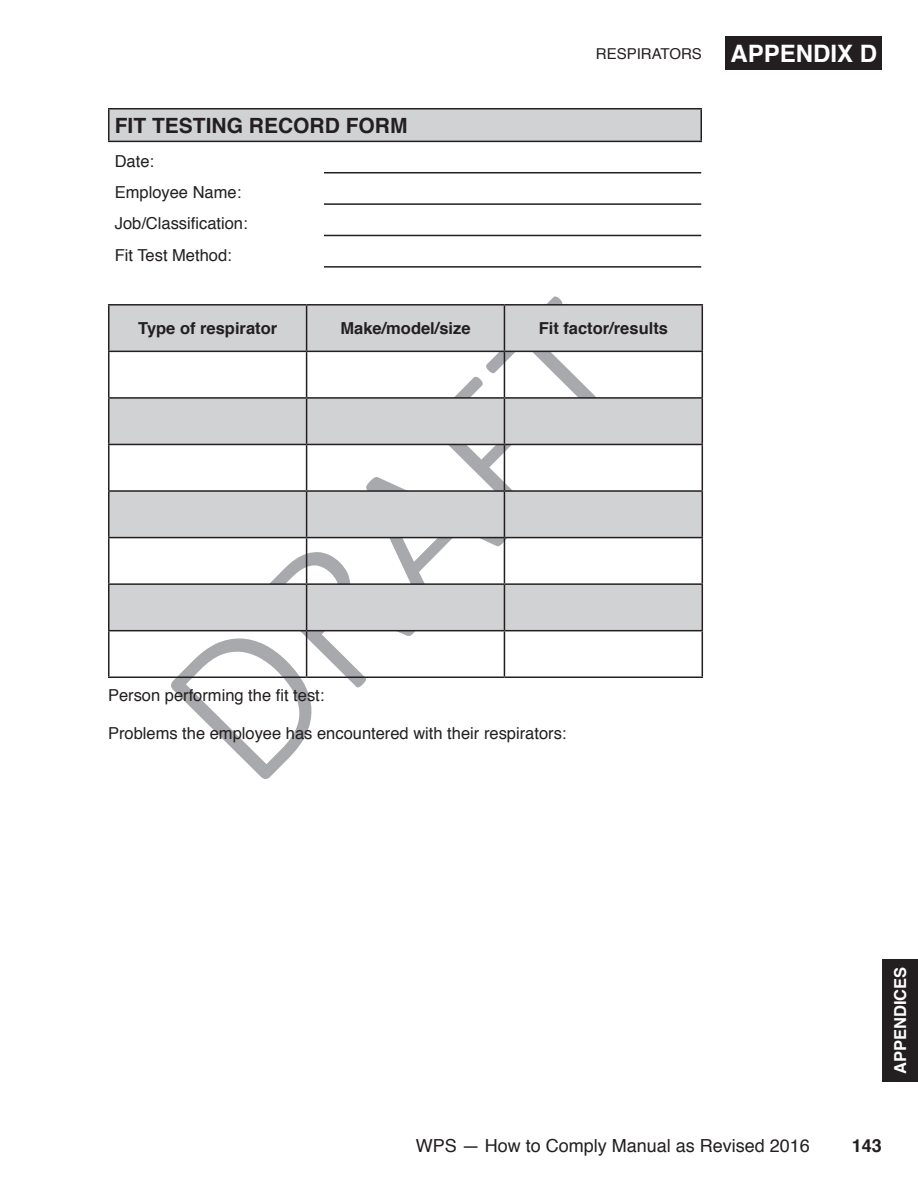
<style>
.page{position:relative;width:918px;height:1188px;background:#fff}
.page>*{position:absolute;margin:0;border:0;box-sizing:border-box;transform-origin:0 0}
.t1{font:300 216px "Calibri";color:#a8a9ad}
.HTC_Header_2_TOC{font:700 21px "Helvetica";color:#231f20}
.t2{font:18px "Helvetica";color:#231f20}
.t3{font:700 18px "Helvetica";color:#231f20}
.HTC_Body{font:16.5px "Helvetica";color:#231f20}
.HTC_Body_Bold{font:700 16.5px "Helvetica";color:#231f20}
.t4{font:700 16.5px "Helvetica";color:#fff}
.t5{font:15px "Helvetica";color:#231f20}
.s1{font-weight:700;font-size:24px;color:#fff}
</style>
<div class="page">
<div style="left:725px;top:36px;width:157px;height:34px;background:#231f20"></div>
<div style="left:882px;top:959px;width:36px;height:123px;background:#231f20"></div>
<div style="left:109px;top:109px;width:592px;height:32px;background:#d1d2d4"></div>
<hr style="left:108px;top:108px;width:216px;height:2px;background:#231f20">
<hr style="left:108px;top:110px;width:2px;height:31px;background:#231f20">
<hr style="left:324px;top:108px;width:378px;height:2px;background:#231f20">
<hr style="left:700px;top:110px;width:2px;height:31px;background:#231f20">
<hr style="left:108px;top:141px;width:216px;height:1px;background:#231f20">
<hr style="left:324px;top:141px;width:378px;height:1px;background:#231f20">
<hr style="left:324px;top:172px;width:377px;height:1px;background:#231f20">
<hr style="left:324px;top:203px;width:377px;height:2px;background:#231f20">
<hr style="left:324px;top:235px;width:377px;height:1px;background:#231f20">
<hr style="left:324px;top:266px;width:377px;height:2px;background:#231f20">
<svg style="left:110px;top:306px;width:592px;height:324px;fill:#d1d2d4"></svg>
<hr style="left:108px;top:304px;width:199px;height:2px;background:#231f20">
<hr style="left:108px;top:306px;width:2px;height:45px;background:#231f20">
<hr style="left:307px;top:304px;width:197px;height:2px;background:#231f20">
<hr style="left:306px;top:306px;width:1px;height:45px;background:#231f20">
<hr style="left:504px;top:304px;width:199px;height:2px;background:#231f20">
<hr style="left:504px;top:306px;width:1px;height:45px;background:#231f20">
<hr style="left:702px;top:306px;width:1px;height:45px;background:#231f20">
<hr style="left:108px;top:351px;width:199px;height:1px;background:#231f20">
<hr style="left:108px;top:352px;width:2px;height:45px;background:#231f20">
<hr style="left:307px;top:351px;width:197px;height:1px;background:#231f20">
<hr style="left:306px;top:352px;width:1px;height:45px;background:#231f20">
<hr style="left:504px;top:351px;width:199px;height:1px;background:#231f20">
<hr style="left:504px;top:352px;width:1px;height:45px;background:#231f20">
<hr style="left:702px;top:352px;width:1px;height:45px;background:#231f20">
<hr style="left:108px;top:397px;width:199px;height:2px;background:#231f20">
<hr style="left:108px;top:399px;width:2px;height:45px;background:#231f20">
<hr style="left:307px;top:397px;width:197px;height:2px;background:#231f20">
<hr style="left:306px;top:399px;width:1px;height:45px;background:#231f20">
<hr style="left:504px;top:397px;width:199px;height:2px;background:#231f20">
<hr style="left:504px;top:399px;width:1px;height:45px;background:#231f20">
<hr style="left:702px;top:399px;width:1px;height:45px;background:#231f20">
<hr style="left:108px;top:444px;width:199px;height:1px;background:#231f20">
<hr style="left:108px;top:445px;width:2px;height:45px;background:#231f20">
<hr style="left:307px;top:444px;width:197px;height:1px;background:#231f20">
<hr style="left:306px;top:445px;width:1px;height:45px;background:#231f20">
<hr style="left:504px;top:444px;width:199px;height:1px;background:#231f20">
<hr style="left:504px;top:445px;width:1px;height:45px;background:#231f20">
<hr style="left:702px;top:445px;width:1px;height:45px;background:#231f20">
<hr style="left:108px;top:490px;width:199px;height:2px;background:#231f20">
<hr style="left:108px;top:492px;width:2px;height:45px;background:#231f20">
<hr style="left:307px;top:490px;width:197px;height:2px;background:#231f20">
<hr style="left:306px;top:492px;width:1px;height:45px;background:#231f20">
<hr style="left:504px;top:490px;width:199px;height:2px;background:#231f20">
<hr style="left:504px;top:492px;width:1px;height:45px;background:#231f20">
<hr style="left:702px;top:492px;width:1px;height:45px;background:#231f20">
<hr style="left:108px;top:537px;width:199px;height:1px;background:#231f20">
<hr style="left:108px;top:538px;width:2px;height:45px;background:#231f20">
<hr style="left:307px;top:537px;width:197px;height:1px;background:#231f20">
<hr style="left:306px;top:538px;width:1px;height:45px;background:#231f20">
<hr style="left:504px;top:537px;width:199px;height:1px;background:#231f20">
<hr style="left:504px;top:538px;width:1px;height:45px;background:#231f20">
<hr style="left:702px;top:538px;width:1px;height:45px;background:#231f20">
<hr style="left:108px;top:583px;width:199px;height:2px;background:#231f20">
<hr style="left:108px;top:585px;width:2px;height:45px;background:#231f20">
<hr style="left:307px;top:583px;width:197px;height:2px;background:#231f20">
<hr style="left:306px;top:585px;width:1px;height:45px;background:#231f20">
<hr style="left:504px;top:583px;width:199px;height:2px;background:#231f20">
<hr style="left:504px;top:585px;width:1px;height:45px;background:#231f20">
<hr style="left:702px;top:585px;width:1px;height:45px;background:#231f20">
<hr style="left:108px;top:630px;width:199px;height:1px;background:#231f20">
<hr style="left:108px;top:631px;width:2px;height:45px;background:#231f20">
<hr style="left:307px;top:630px;width:197px;height:1px;background:#231f20">
<hr style="left:306px;top:631px;width:1px;height:45px;background:#231f20">
<hr style="left:504px;top:630px;width:199px;height:1px;background:#231f20">
<hr style="left:504px;top:631px;width:1px;height:45px;background:#231f20">
<hr style="left:702px;top:631px;width:1px;height:45px;background:#231f20">
<hr style="left:108px;top:676px;width:199px;height:2px;background:#231f20">
<hr style="left:307px;top:676px;width:197px;height:2px;background:#231f20">
<hr style="left:504px;top:676px;width:199px;height:2px;background:#231f20">
<p class="HTC_Header_2_TOC" style="left:115px;top:109px;width:294px">FIT TESTING RECORD FORM</p>
<p class="HTC_Body" style="left:115px;top:148px;width:41px">Date:</p>
<p class="HTC_Body" style="left:115px;top:180px;width:128px">Employee Name:</p>
<p class="HTC_Body" style="left:115px;top:211px;width:134px">Job/Classification:</p>
<p class="HTC_Body" style="left:115px;top:242px;width:119px">Fit Test Method:</p>
<p class="t5" style="left:596px;top:42px;width:283px">RESPIRATORS <span class="s1">APPENDIX D</span></p>
<h1 class="t1" style="left:105px;top:649px;width:573px;rotate:-45deg">DRAFT</h1>
<p class="HTC_Body_Bold" style="left:138px;top:315px;width:141px">Type of respirator</p>
<p class="HTC_Body_Bold" style="left:340px;top:315px;width:132px">Make/model/size</p>
<p class="HTC_Body_Bold" style="left:539px;top:315px;width:131px">Fit factor/results</p>
<p class="HTC_Body" style="left:108px;top:682px;width:218px">Person performing the fit test:</p>
<p class="HTC_Body" style="left:108px;top:720px;width:460px">Problems the employee has encountered with their respirators:</p>
<p class="t4" style="left:887px;top:1074px;width:109px;rotate:-90deg">APPENDICES</p>
<p class="t2" style="left:416px;top:1132px;width:396px">WPS — How to Comply Manual as Revised 2016</p>
<p class="t3" style="left:852px;top:1131px;width:32px">143</p>
</div>
